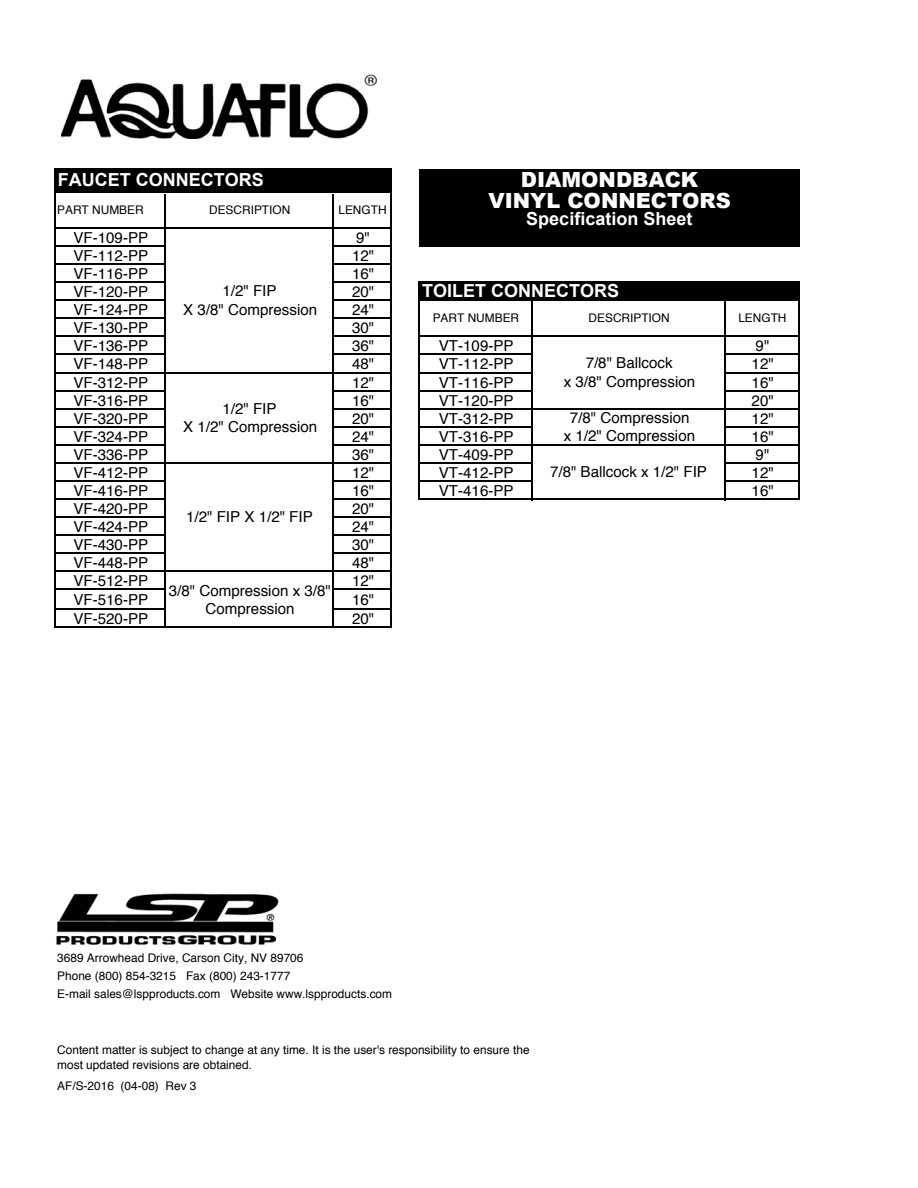
<style>
.page{position:relative;width:918px;height:1188px;background:#fff}
.page>*{position:absolute;margin:0;border:0;box-sizing:border-box;transform-origin:0 0}
.t1{font:900 20.85px/20.9px "Arial";color:#fff;text-align:center}
.t2{font:700 18px "Arial";color:#fff}
.t3{font:15.15px/18.8px "Helvetica";color:#000;text-align:center}
.t4{font:11.85px/15.5px "Helvetica";color:#000}
</style>
<div class="page">
<div style="left:55px;top:169px;width:337px;height:24px;background:#000"></div>
<div style="left:419px;top:169px;width:380px;height:24px;background:#000"></div>
<div style="left:419px;top:192px;width:380px;height:19px;background:#000"></div>
<div style="left:419px;top:210px;width:380px;height:19px;background:#000"></div>
<div style="left:419px;top:228px;width:380px;height:19px;background:#000"></div>
<div style="left:419px;top:282px;width:380px;height:19px;background:#000"></div>
<hr style="left:55px;top:246px;width:111px;height:1px;background:#000">
<hr style="left:55px;top:264px;width:111px;height:1px;background:#000">
<hr style="left:55px;top:282px;width:111px;height:1px;background:#000">
<hr style="left:334px;top:282px;width:58px;height:1px;background:#000">
<hr style="left:55px;top:300px;width:111px;height:1px;background:#000">
<hr style="left:334px;top:300px;width:58px;height:1px;background:#000">
<hr style="left:55px;top:318px;width:111px;height:1px;background:#000">
<hr style="left:55px;top:336px;width:111px;height:1px;background:#000">
<hr style="left:334px;top:336px;width:58px;height:1px;background:#000">
<hr style="left:55px;top:354px;width:111px;height:1px;background:#000">
<hr style="left:334px;top:354px;width:58px;height:1px;background:#000">
<hr style="left:420px;top:354px;width:113px;height:1px;background:#000">
<hr style="left:55px;top:373px;width:337px;height:1px;background:#000">
<hr style="left:420px;top:373px;width:113px;height:1px;background:#000">
<hr style="left:55px;top:391px;width:111px;height:1px;background:#000">
<hr style="left:334px;top:391px;width:58px;height:1px;background:#000">
<hr style="left:420px;top:391px;width:113px;height:1px;background:#000">
<hr style="left:55px;top:409px;width:111px;height:1px;background:#000">
<hr style="left:334px;top:409px;width:58px;height:1px;background:#000">
<hr style="left:55px;top:427px;width:111px;height:1px;background:#000">
<hr style="left:334px;top:427px;width:58px;height:1px;background:#000">
<hr style="left:420px;top:427px;width:113px;height:1px;background:#000">
<hr style="left:55px;top:445px;width:111px;height:1px;background:#000">
<hr style="left:334px;top:445px;width:58px;height:1px;background:#000">
<hr style="left:55px;top:463px;width:337px;height:1px;background:#000">
<hr style="left:420px;top:463px;width:113px;height:1px;background:#000">
<hr style="left:55px;top:481px;width:111px;height:1px;background:#000">
<hr style="left:334px;top:481px;width:58px;height:1px;background:#000">
<hr style="left:420px;top:481px;width:113px;height:1px;background:#000">
<hr style="left:55px;top:499px;width:111px;height:1px;background:#000">
<hr style="left:334px;top:499px;width:58px;height:1px;background:#000">
<hr style="left:55px;top:517px;width:111px;height:1px;background:#000">
<hr style="left:55px;top:535px;width:111px;height:1px;background:#000">
<hr style="left:55px;top:553px;width:111px;height:1px;background:#000">
<hr style="left:55px;top:589px;width:111px;height:1px;background:#000">
<hr style="left:54px;top:168px;width:1px;height:460px;background:#000">
<hr style="left:391px;top:170px;width:1px;height:457px;background:#000">
<hr style="left:165px;top:194px;width:1px;height:433px;background:#000">
<hr style="left:333px;top:194px;width:1px;height:433px;background:#000">
<hr style="left:418px;top:282px;width:2px;height:218px;background:#000">
<hr style="left:798px;top:283px;width:2px;height:217px;background:#000">
<hr style="left:531px;top:301px;width:2px;height:199px;background:#000">
<hr style="left:725px;top:301px;width:1px;height:199px;background:#000">
<hr style="left:55px;top:168px;width:337px;height:2px;background:#000">
<hr style="left:55px;top:228px;width:337px;height:1px;background:#000">
<hr style="left:334px;top:246px;width:58px;height:1px;background:#000">
<hr style="left:334px;top:264px;width:58px;height:1px;background:#000">
<hr style="left:420px;top:282px;width:380px;height:1px;background:#000">
<hr style="left:334px;top:318px;width:58px;height:1px;background:#000">
<hr style="left:420px;top:336px;width:380px;height:1px;background:#000">
<hr style="left:726px;top:354px;width:74px;height:1px;background:#000">
<hr style="left:726px;top:373px;width:74px;height:1px;background:#000">
<hr style="left:726px;top:391px;width:74px;height:1px;background:#000">
<hr style="left:420px;top:409px;width:380px;height:1px;background:#000">
<hr style="left:726px;top:427px;width:74px;height:1px;background:#000">
<hr style="left:420px;top:445px;width:380px;height:1px;background:#000">
<hr style="left:726px;top:463px;width:74px;height:1px;background:#000">
<hr style="left:726px;top:481px;width:74px;height:1px;background:#000">
<hr style="left:420px;top:499px;width:380px;height:1px;background:#000">
<hr style="left:334px;top:517px;width:58px;height:1px;background:#000">
<hr style="left:334px;top:535px;width:58px;height:1px;background:#000">
<hr style="left:334px;top:553px;width:58px;height:1px;background:#000">
<hr style="left:55px;top:571px;width:337px;height:1px;background:#000">
<hr style="left:334px;top:589px;width:58px;height:1px;background:#000">
<hr style="left:55px;top:608px;width:111px;height:1px;background:#000">
<hr style="left:334px;top:608px;width:58px;height:1px;background:#000">
<hr style="left:55px;top:626px;width:337px;height:2px;background:#000">
<img style="left:56px;top:893px;width:222px;height:52px">
<img style="left:61px;top:74px;width:316px;height:65px">
<p class="t2" style="left:58px;top:167px;width:207px">FAUCET CONNECTORS</p>
<p class="t4" style="left:57px;top:202px;width:88px">PART NUMBER</p>
<p class="t4" style="left:209px;top:202px;width:83px">DESCRIPTION</p>
<p class="t4" style="left:338px;top:202px;width:50px">LENGTH</p>
<p class="t1" style="left:489px;top:168px;width:244px">DIAMONDBACK<br>VINYL CONNECTORS</p>
<p class="t2" style="left:526px;top:206px;width:168px">Specification Sheet</p>
<p class="t3" style="left:73px;top:228px;width:76px">VF-109-PP</p>
<p class="t3" style="left:356px;top:228px;width:15px">9"</p>
<p class="t3" style="left:73px;top:246px;width:76px">VF-112-PP</p>
<p class="t3" style="left:352px;top:246px;width:24px">12"</p>
<p class="t3" style="left:73px;top:264px;width:76px">VF-116-PP</p>
<p class="t3" style="left:352px;top:264px;width:24px">16"</p>
<p class="t3" style="left:73px;top:282px;width:76px">VF-120-PP</p>
<p class="t3" style="left:352px;top:282px;width:24px">20"</p>
<p class="t3" style="left:73px;top:300px;width:76px">VF-124-PP</p>
<p class="t3" style="left:352px;top:300px;width:24px">24"</p>
<p class="t3" style="left:73px;top:318px;width:76px">VF-130-PP</p>
<p class="t3" style="left:352px;top:318px;width:24px">30"</p>
<p class="t3" style="left:73px;top:336px;width:76px">VF-136-PP</p>
<p class="t3" style="left:352px;top:336px;width:24px">36"</p>
<p class="t3" style="left:439px;top:336px;width:76px">VT-109-PP</p>
<p class="t3" style="left:756px;top:336px;width:15px">9"</p>
<p class="t3" style="left:73px;top:355px;width:76px">VF-148-PP</p>
<p class="t3" style="left:352px;top:355px;width:24px">48"</p>
<p class="t3" style="left:439px;top:355px;width:76px">VT-112-PP</p>
<p class="t3" style="left:752px;top:355px;width:24px">12"</p>
<p class="t3" style="left:73px;top:374px;width:76px">VF-312-PP</p>
<p class="t3" style="left:352px;top:374px;width:24px">12"</p>
<p class="t3" style="left:439px;top:374px;width:76px">VT-116-PP</p>
<p class="t3" style="left:752px;top:374px;width:24px">16"</p>
<p class="t3" style="left:73px;top:392px;width:76px">VF-316-PP</p>
<p class="t3" style="left:352px;top:392px;width:24px">16"</p>
<p class="t3" style="left:439px;top:392px;width:76px">VT-120-PP</p>
<p class="t3" style="left:752px;top:392px;width:24px">20"</p>
<p class="t3" style="left:73px;top:410px;width:76px">VF-320-PP</p>
<p class="t3" style="left:352px;top:410px;width:24px">20"</p>
<p class="t3" style="left:439px;top:410px;width:76px">VT-312-PP</p>
<p class="t3" style="left:752px;top:410px;width:24px">12"</p>
<p class="t3" style="left:73px;top:428px;width:76px">VF-324-PP</p>
<p class="t3" style="left:352px;top:428px;width:24px">24"</p>
<p class="t3" style="left:439px;top:428px;width:76px">VT-316-PP</p>
<p class="t3" style="left:752px;top:428px;width:24px">16"</p>
<p class="t3" style="left:73px;top:446px;width:76px">VF-336-PP</p>
<p class="t3" style="left:352px;top:446px;width:24px">36"</p>
<p class="t3" style="left:439px;top:446px;width:76px">VT-409-PP</p>
<p class="t3" style="left:756px;top:446px;width:15px">9"</p>
<p class="t3" style="left:73px;top:464px;width:76px">VF-412-PP</p>
<p class="t3" style="left:352px;top:464px;width:24px">12"</p>
<p class="t3" style="left:439px;top:464px;width:76px">VT-412-PP</p>
<p class="t3" style="left:752px;top:464px;width:24px">12"</p>
<p class="t3" style="left:73px;top:482px;width:76px">VF-416-PP</p>
<p class="t3" style="left:352px;top:482px;width:24px">16"</p>
<p class="t3" style="left:439px;top:482px;width:76px">VT-416-PP</p>
<p class="t3" style="left:752px;top:482px;width:24px">16"</p>
<p class="t3" style="left:73px;top:500px;width:76px">VF-420-PP</p>
<p class="t3" style="left:352px;top:500px;width:24px">20"</p>
<p class="t3" style="left:73px;top:518px;width:76px">VF-424-PP</p>
<p class="t3" style="left:352px;top:518px;width:24px">24"</p>
<p class="t3" style="left:73px;top:536px;width:76px">VF-430-PP</p>
<p class="t3" style="left:352px;top:536px;width:24px">30"</p>
<p class="t3" style="left:73px;top:554px;width:76px">VF-448-PP</p>
<p class="t3" style="left:352px;top:554px;width:24px">48"</p>
<p class="t3" style="left:73px;top:572px;width:76px">VF-512-PP</p>
<p class="t3" style="left:352px;top:572px;width:24px">12"</p>
<p class="t3" style="left:73px;top:591px;width:76px">VF-516-PP</p>
<p class="t3" style="left:352px;top:591px;width:24px">16"</p>
<p class="t3" style="left:73px;top:610px;width:76px">VF-520-PP</p>
<p class="t3" style="left:352px;top:610px;width:24px">20"</p>
<p class="t2" style="left:422px;top:278px;width:198px">TOILET CONNECTORS</p>
<p class="t3" style="left:183px;top:282px;width:135px">1/2" FIP<br>X 3/8" Compression</p>
<p class="t4" style="left:589px;top:310px;width:83px">DESCRIPTION</p>
<p class="t4" style="left:433px;top:310px;width:88px">PART NUMBER</p>
<p class="t4" style="left:738px;top:310px;width:50px">LENGTH</p>
<p class="t3" style="left:564px;top:354px;width:133px">7/8" Ballcock<br>x 3/8" Compression</p>
<p class="t3" style="left:183px;top:399px;width:135px">1/2" FIP<br>X 1/2" Compression</p>
<p class="t3" style="left:564px;top:408px;width:133px">7/8" Compression<br>x 1/2" Compression</p>
<p class="t3" style="left:550px;top:463px;width:158px">7/8" Ballcock x 1/2" FIP</p>
<p class="t3" style="left:186px;top:508px;width:128px">1/2" FIP X 1/2" FIP</p>
<p class="t3" style="left:169px;top:581px;width:163px">3/8" Compression x 3/8"<br>Compression</p>
<p class="t4" style="left:57px;top:950px;width:248px">3689 Arrowhead Drive, Carson City, NV 89706</p>
<p class="t4" style="left:57px;top:986px;width:336px">E-mail sales@lspproducts.com Website www.lspproducts.com</p>
<p class="t4" style="left:57px;top:968px;width:235px">Phone (800) 854-3215 Fax (800) 243-1777</p>
<p class="t4" style="left:57px;top:1042px;width:474px">Content matter is subject to change at any time. It is the user's responsibility to ensure the most updated revisions are obtained.</p>
<p class="t4" style="left:57px;top:1078px;width:141px">AF/S-2016 (04-08) Rev 3</p>
</div>
